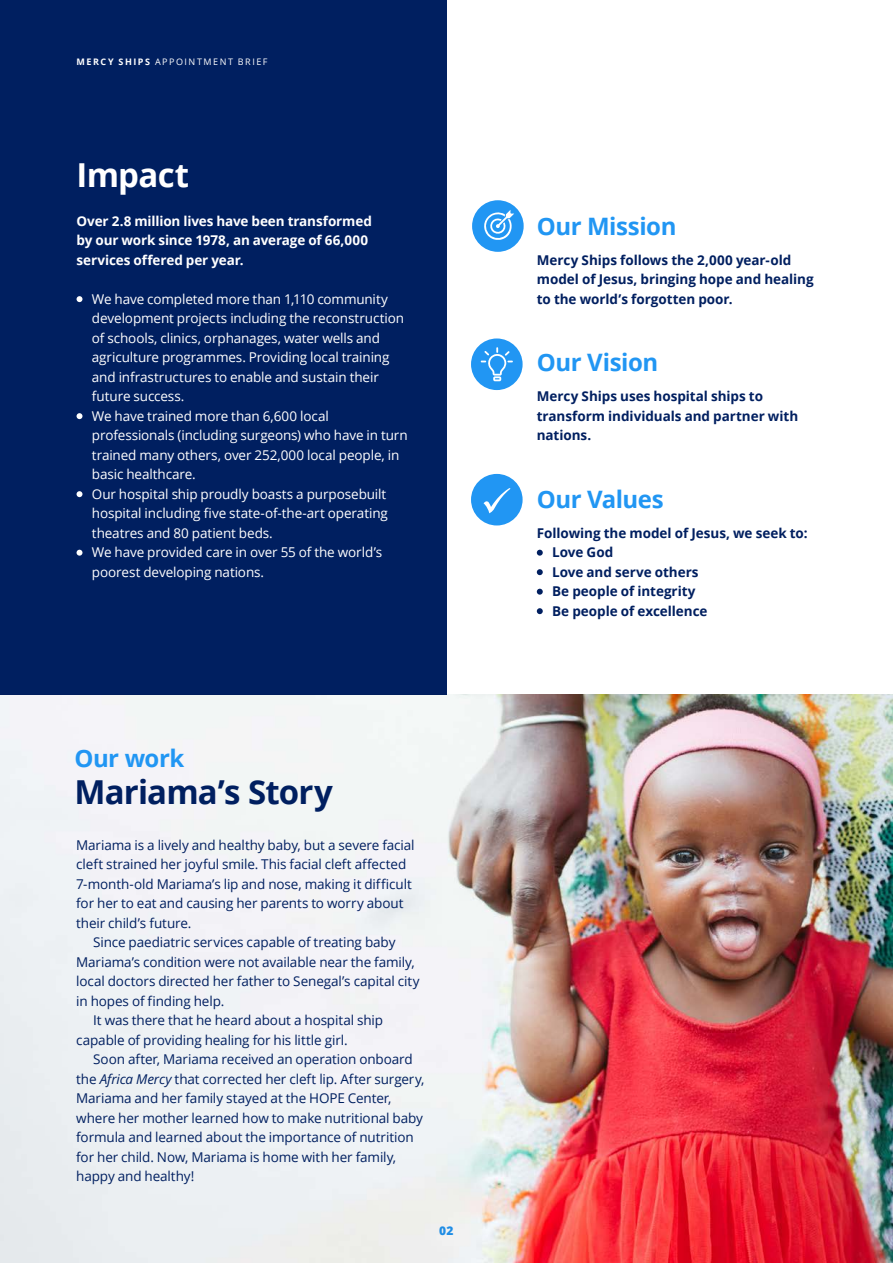
<style>
.page{position:relative;width:893px;height:1263px;background:#fff}
.page>*{position:absolute;margin:0;border:0;box-sizing:border-box;transform-origin:0 0}
.t1{font:700 33px "Open Sans";letter-spacing:-.025em;color:#001f60}
.t2{font:700 33px "Open Sans";letter-spacing:-.02em;color:#fff}
.t3{font:700 24px "Open Sans";letter-spacing:-.02em;color:#2196f3}
.t4{font:13.5px/19.5px "Open Sans";letter-spacing:-.01em;color:#001f60}
.t5{font:13.5px/19.5px "Open Sans";letter-spacing:-.01em;color:#fff}
.t6{font:700 13.5px/19.5px "Open Sans";letter-spacing:-.005em;color:#001f60}
.t7{font:700 13.5px/19.5px "Open Sans";letter-spacing:-.01em;color:#fff}
.t8{font:800 12px "Open Sans";color:#2196f3}
.t9{font:9px "Open Sans";letter-spacing:.17em;color:#fff}
.s1{font-weight:700}
.s2{font-style:italic}
</style>
<div class="page">
<div style="left:0;top:0;width:446px;height:694px;background:#001f60"></div>
<svg style="left:77px;top:296px;width:5px;height:6px"></svg>
<svg style="left:77px;top:413px;width:5px;height:6px"></svg>
<svg style="left:77px;top:491px;width:5px;height:6px"></svg>
<svg style="left:77px;top:550px;width:5px;height:6px"></svg>
<svg style="left:537px;top:550px;width:6px;height:6px"></svg>
<svg style="left:537px;top:569px;width:6px;height:6px"></svg>
<svg style="left:537px;top:589px;width:6px;height:6px"></svg>
<svg style="left:537px;top:608px;width:6px;height:6px"></svg>
<div style="left:472px;top:200px;width:52px;height:52px;background:#2196f3;border-radius:50%"></div>
<svg style="left:484px;top:210px;width:30px;height:30px"></svg>
<div style="left:471px;top:338px;width:52px;height:52px;background:#2196f3;border-radius:50%"></div>
<svg style="left:481px;top:347px;width:32px;height:34px"></svg>
<div style="left:471px;top:474px;width:52px;height:51px;background:#2196f3;border-radius:50%"></div>
<svg style="left:484px;top:488px;width:26px;height:25px"></svg>
<img style="left:0;top:694px;width:893px;height:569px">
<p class="t9" style="left:77px;top:55px;width:192px"><span class="s1">MERCY SHIPS</span> APPOINTMENT BRIEF</p>
<h1 class="t2" style="left:77px;top:151px;width:114px">Impact</h1>
<p class="t7" style="left:77px;top:211px;width:297px">Over 2.8 million lives have been transformed by our work since 1978, an average of 66,000 services offered per year.</p>
<p class="t5" style="left:92px;top:289px;width:317px">We have completed more than 1,110 community development projects including the reconstruction of schools, clinics, orphanages, water wells and agriculture programmes. Providing local training and infrastructures to enable and sustain their future success.<br>We have trained more than 6,600 local professionals (including surgeons) who have in turn trained many others, over 252,000 local people, in basic healthcare.<br>Our hospital ship proudly boasts a purposebuilt hospital including five state-of-the-art operating theatres and 80 patient beds.<br>We have provided care in over 55 of the world’s poorest developing nations.</p>
<h2 class="t3" style="left:74px;top:741px;width:111px">Our work</h2>
<h1 class="t1" style="left:74px;top:768px;width:260px">Mariama’s Story</h1>
<p class="t4" style="left:76px;top:835px;width:340px">Mariama is a lively and healthy baby, but a severe facial cleft strained her joyful smile. This facial cleft affected 7-month-old Mariama’s lip and nose, making it difficult for her to eat and causing her parents to worry about their child’s future.</p>
<p class="t4" style="left:93px;top:932px;width:304px">Since paediatric services capable of treating baby</p>
<p class="t4" style="left:76px;top:952px;width:340px">Mariama’s condition were not available near the family,</p>
<p class="t4" style="left:76px;top:971px;width:345px">local doctors directed her father to Senegal’s capital city</p>
<p class="t4" style="left:76px;top:991px;width:150px">in hopes of finding help.</p>
<p class="t4" style="left:93px;top:1010px;width:291px">It was there that he heard about a hospital ship</p>
<p class="t4" style="left:76px;top:1030px;width:273px">capable of providing healing for his little girl.</p>
<p class="t4" style="left:93px;top:1049px;width:321px">Soon after, Mariama received an operation onboard</p>
<p class="t4" style="left:76px;top:1069px;width:350px">the <span class="s2">Africa Mercy</span> that corrected her cleft lip. After surgery,</p>
<p class="t4" style="left:76px;top:1088px;width:317px">Mariama and her family stayed at the HOPE Center,</p>
<p class="t4" style="left:76px;top:1108px;width:348px">where her mother learned how to make nutritional baby</p>
<p class="t4" style="left:76px;top:1127px;width:339px">formula and learned about the importance of nutrition</p>
<p class="t4" style="left:76px;top:1146px;width:322px">for her child. Now, Mariama is home with her family,</p>
<p class="t4" style="left:76px;top:1166px;width:120px">happy and healthy!</p>
<p class="t8" style="left:439px;top:1221px;width:16px">02</p>
<h2 class="t3" style="left:537px;top:209px;width:141px">Our Mission</h2>
<p class="t6" style="left:537px;top:250px;width:278px">Mercy Ships follows the 2,000 year-old model of Jesus, bringing hope and healing to the world’s forgotten poor.</p>
<h2 class="t3" style="left:537px;top:345px;width:123px">Our Vision</h2>
<p class="t6" style="left:537px;top:386px;width:263px">Mercy Ships uses hospital ships to transform individuals and partner with nations.</p>
<h2 class="t3" style="left:537px;top:482px;width:128px">Our Values</h2>
<p class="t6" style="left:552px;top:523px;width:257px;text-indent:-15px">Following the model of Jesus, we seek to:<br>Love God<br>Love and serve others<br>Be people of integrity<br>Be people of excellence</p>
</div>
